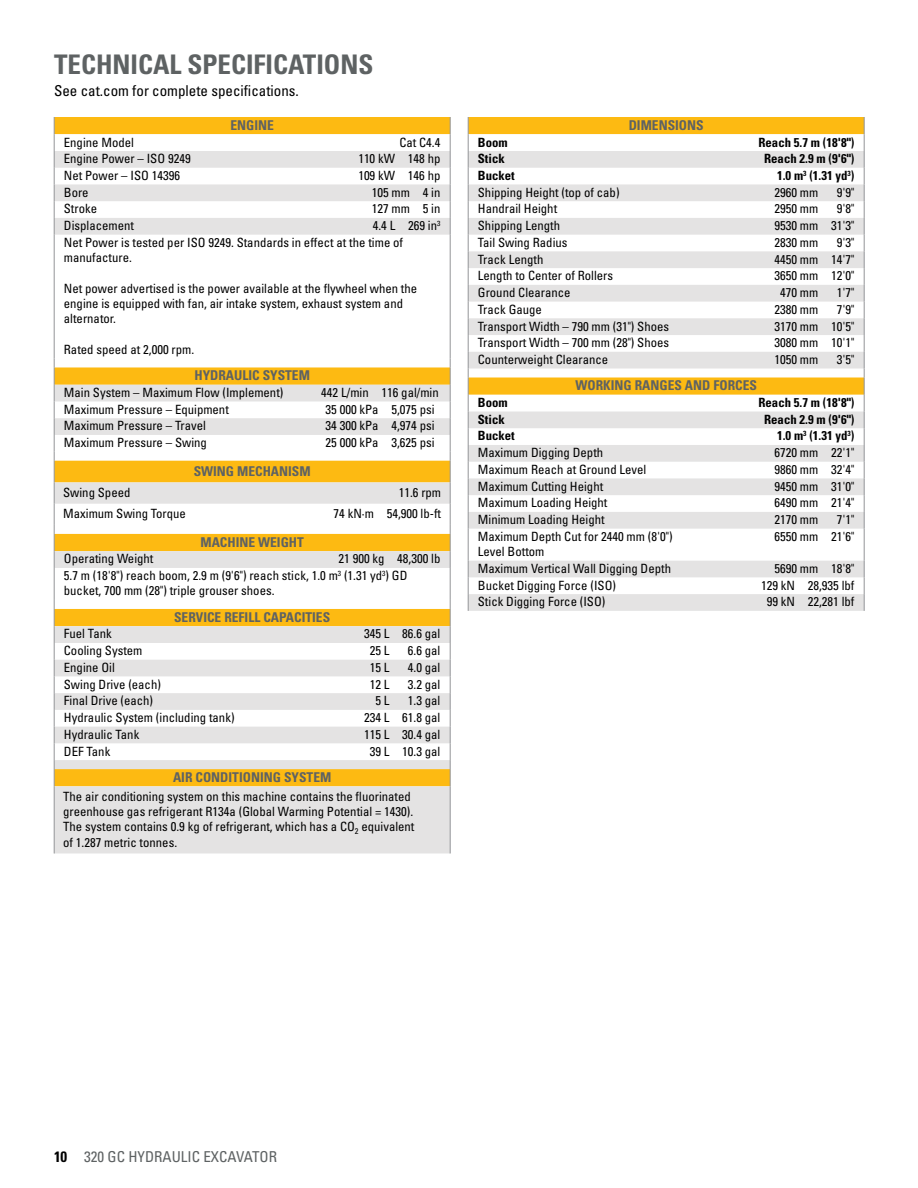
<style>
.page{position:relative;width:918px;height:1188px;background:#fff}
.page>*{position:absolute;margin:0;border:0;box-sizing:border-box;transform-origin:0 0}
.t1{font:700 condensed 27px "Univers LT Std";color:#5e6263}
.t2{font:condensed 15px "Univers LT Std";color:#000}
.t3{font:condensed 15px "Univers LT Std";color:#5e6263}
.t4{font:700 condensed 13.5px "Univers LT Std";color:#5e6263}
.t5{font:condensed 12.75px/15.3px "Univers LT Std";color:#000}
.t6{font:700 condensed 12.75px "Univers LT Std";color:#000}
.s1{font-weight:700;color:#000}
</style>
<div class="page">
<div style="left:55px;top:117px;width:395px;height:17px;background:#fdba12"></div>
<svg style="left:55px;top:151px;width:395px;height:702px"></svg>
<svg style="left:54px;top:117px;width:1px;height:118px"></svg>
<hr style="left:54px;top:235px;width:1px;height:123px;background:#939598">
<svg style="left:54px;top:358px;width:1px;height:210px"></svg>
<hr style="left:54px;top:568px;width:1px;height:32px;background:#939598">
<svg style="left:54px;top:600px;width:1px;height:186px"></svg>
<hr style="left:54px;top:786px;width:1px;height:67px;background:#939598">
<svg style="left:450px;top:117px;width:1px;height:118px"></svg>
<hr style="left:450px;top:235px;width:1px;height:123px;background:#939598">
<svg style="left:450px;top:358px;width:1px;height:210px"></svg>
<hr style="left:450px;top:568px;width:1px;height:32px;background:#939598">
<svg style="left:450px;top:600px;width:1px;height:186px"></svg>
<hr style="left:450px;top:786px;width:1px;height:67px;background:#939598">
<div style="left:469px;top:117px;width:395px;height:17px;background:#fdba12"></div>
<svg style="left:469px;top:151px;width:395px;height:460px"></svg>
<svg style="left:468px;top:117px;width:1px;height:412px"></svg>
<hr style="left:468px;top:529px;width:1px;height:32px;background:#939598">
<svg style="left:468px;top:561px;width:1px;height:50px"></svg>
<svg style="left:864px;top:117px;width:1px;height:412px"></svg>
<hr style="left:864px;top:529px;width:1px;height:32px;background:#939598">
<svg style="left:864px;top:561px;width:1px;height:50px"></svg>
<h1 class="t1" style="left:54px;top:47px;width:321px">TECHNICAL SPECIFICATIONS</h1>
<p class="t2" style="left:54px;top:81px;width:246px">See cat.com for complete specifications.</p>
<p class="t4" style="left:230px;top:117px;width:45px">ENGINE</p>
<p class="t5" style="left:64px;top:134px;width:72px">Engine Model</p>
<p class="t5" style="left:399px;top:134px;width:43px">Cat C4.4</p>
<p class="t5" style="left:64px;top:151px;width:128px">Engine Power – ISO 9249</p>
<p class="t5" style="left:358px;top:151px;width:84px">110 kW 148 hp</p>
<p class="t5" style="left:64px;top:168px;width:118px">Net Power – ISO 14396</p>
<p class="t5" style="left:358px;top:168px;width:84px">109 kW 146 hp</p>
<p class="t5" style="left:64px;top:184px;width:26px">Bore</p>
<p class="t5" style="left:372px;top:184px;width:70px">105 mm 4 in</p>
<p class="t5" style="left:64px;top:201px;width:35px">Stroke</p>
<p class="t5" style="left:372px;top:201px;width:70px">127 mm 5 in</p>
<p class="t5" style="left:64px;top:218px;width:72px">Displacement</p>
<p class="t5" style="left:64px;top:217px;width:378px;line-height:16.8px;text-indent:309px">4.4 L 269 in<sup>3<br></sup>Net Power is tested per ISO 9249. Standards in effect at the time of</p>
<p class="t5" style="left:64px;top:250px;width:69px">manufacture.</p>
<p class="t5" style="left:64px;top:280px;width:355px">Net power advertised is the power available at the flywheel when the engine is equipped with fan, air intake system, exhaust system and alternator.</p>
<p class="t5" style="left:64px;top:342px;width:132px">Rated speed at 2,000 rpm.</p>
<p class="t4" style="left:194px;top:367px;width:117px">HYDRAULIC SYSTEM</p>
<p class="t5" style="left:64px;top:385px;width:221px">Main System – Maximum Flow (Implement)</p>
<p class="t5" style="left:321px;top:385px;width:119px">442 L/min 116 gal/min</p>
<p class="t5" style="left:64px;top:401px;width:166px">Maximum Pressure – Equipment</p>
<p class="t5" style="left:326px;top:401px;width:111px">35 000 kPa 5,075 psi</p>
<p class="t5" style="left:64px;top:418px;width:144px">Maximum Pressure – Travel</p>
<p class="t5" style="left:326px;top:418px;width:111px">34 300 kPa 4,974 psi</p>
<p class="t5" style="left:64px;top:435px;width:145px">Maximum Pressure – Swing</p>
<p class="t5" style="left:326px;top:435px;width:111px">25 000 kPa 3,625 psi</p>
<p class="t4" style="left:194px;top:463px;width:119px">SWING MECHANISM</p>
<p class="t5" style="left:63px;top:485px;width:69px">Swing Speed</p>
<p class="t5" style="left:399px;top:485px;width:44px">11.6 rpm</p>
<p class="t5" style="left:63px;top:506px;width:124px">Maximum Swing Torque</p>
<p class="t5" style="left:334px;top:506px;width:109px">74 kN·m 54,900 lb-ft</p>
<p class="t4" style="left:200px;top:534px;width:105px">MACHINE WEIGHT</p>
<p class="t5" style="left:64px;top:551px;width:91px">Operating Weight</p>
<p class="t5" style="left:64px;top:550px;width:378px;line-height:16.8px;text-indent:275px">21 900 kg 48,300 lb<br>5.7 m (18'8") reach boom, 2.9 m (9'6") reach stick, 1.0 m<sup>3</sup> (1.31 yd<sup>3</sup>) GD</p>
<p class="t5" style="left:64px;top:583px;width:212px">bucket, 700 mm (28") triple grouser shoes.</p>
<p class="t4" style="left:174px;top:609px;width:158px">SERVICE REFILL CAPACITIES</p>
<p class="t5" style="left:64px;top:626px;width:49px">Fuel Tank</p>
<p class="t5" style="left:364px;top:626px;width:78px">345 L 86.6 gal</p>
<p class="t5" style="left:64px;top:643px;width:80px">Cooling System</p>
<p class="t5" style="left:370px;top:643px;width:21px">25 L</p>
<p class="t5" style="left:408px;top:643px;width:34px">6.6 gal</p>
<p class="t5" style="left:64px;top:660px;width:52px">Engine Oil</p>
<p class="t5" style="left:370px;top:660px;width:21px">15 L</p>
<p class="t5" style="left:408px;top:660px;width:34px">4.0 gal</p>
<p class="t5" style="left:64px;top:676px;width:99px">Swing Drive (each)</p>
<p class="t5" style="left:370px;top:676px;width:21px">12 L</p>
<p class="t5" style="left:408px;top:676px;width:34px">3.2 gal</p>
<p class="t5" style="left:64px;top:693px;width:91px">Final Drive (each)</p>
<p class="t5" style="left:375px;top:693px;width:16px">5 L</p>
<p class="t5" style="left:408px;top:693px;width:34px">1.3 gal</p>
<p class="t5" style="left:64px;top:710px;width:172px">Hydraulic System (including tank)</p>
<p class="t5" style="left:364px;top:710px;width:78px">234 L 61.8 gal</p>
<p class="t5" style="left:64px;top:726px;width:77px">Hydraulic Tank</p>
<p class="t5" style="left:364px;top:726px;width:78px">115 L 30.4 gal</p>
<p class="t5" style="left:64px;top:743px;width:48px">DEF Tank</p>
<p class="t5" style="left:370px;top:743px;width:72px">39 L 10.3 gal</p>
<p class="t4" style="left:173px;top:769px;width:160px">AIR CONDITIONING SYSTEM</p>
<p class="t5" style="left:63px;top:788px;width:353px">The air conditioning system on this machine contains the fluorinated greenhouse gas refrigerant R134a (Global Warming Potential = 1430).<br>The system contains 0.9 kg of refrigerant, which has a CO<sub>2</sub> equivalent of 1.287 metric tonnes.</p>
<p class="t4" style="left:629px;top:117px;width:77px">DIMENSIONS</p>
<p class="t6" style="left:478px;top:134px;width:31px">Boom</p>
<p class="t6" style="left:759px;top:134px;width:97px">Reach 5.7 m (18'8")</p>
<p class="t6" style="left:478px;top:151px;width:28px">Stick</p>
<p class="t6" style="left:764px;top:151px;width:92px">Reach 2.9 m (9'6")</p>
<p class="t6" style="left:478px;top:168px;width:38px">Bucket</p>
<p class="t6" style="left:777px;top:168px;width:79px">1.0 m<sup>3</sup> (1.31 yd<sup>3</sup>)</p>
<p class="t5" style="left:478px;top:184px;width:143px">Shipping Height (top of cab)</p>
<p class="t5" style="left:774px;top:184px;width:45px">2960 mm</p>
<p class="t5" style="left:837px;top:184px;width:19px">9'9"</p>
<p class="t5" style="left:478px;top:201px;width:81px">Handrail Height</p>
<p class="t5" style="left:774px;top:201px;width:45px">2950 mm</p>
<p class="t5" style="left:837px;top:201px;width:19px">9'8"</p>
<p class="t5" style="left:478px;top:218px;width:84px">Shipping Length</p>
<p class="t5" style="left:774px;top:218px;width:81px">9530 mm 31'3"</p>
<p class="t5" style="left:478px;top:235px;width:91px">Tail Swing Radius</p>
<p class="t5" style="left:774px;top:235px;width:45px">2830 mm</p>
<p class="t5" style="left:837px;top:235px;width:19px">9'3"</p>
<p class="t5" style="left:478px;top:251px;width:67px">Track Length</p>
<p class="t5" style="left:774px;top:251px;width:81px">4450 mm 14'7"</p>
<p class="t5" style="left:478px;top:268px;width:137px">Length to Center of Rollers</p>
<p class="t5" style="left:774px;top:268px;width:81px">3650 mm 12'0"</p>
<p class="t5" style="left:478px;top:285px;width:94px">Ground Clearance</p>
<p class="t5" style="left:780px;top:285px;width:40px">470 mm</p>
<p class="t5" style="left:837px;top:285px;width:19px">1'7"</p>
<p class="t5" style="left:478px;top:301px;width:66px">Track Gauge</p>
<p class="t5" style="left:774px;top:301px;width:45px">2380 mm</p>
<p class="t5" style="left:837px;top:301px;width:19px">7'9"</p>
<p class="t5" style="left:478px;top:318px;width:193px">Transport Width – 790 mm (31") Shoes</p>
<p class="t5" style="left:774px;top:318px;width:81px">3170 mm 10'5"</p>
<p class="t5" style="left:478px;top:335px;width:193px">Transport Width – 700 mm (28") Shoes</p>
<p class="t5" style="left:774px;top:335px;width:81px">3080 mm 10'1"</p>
<p class="t5" style="left:478px;top:352px;width:132px">Counterweight Clearance</p>
<p class="t5" style="left:774px;top:352px;width:45px">1050 mm</p>
<p class="t5" style="left:837px;top:352px;width:19px">3'5"</p>
<p class="t4" style="left:575px;top:377px;width:183px">WORKING RANGES AND FORCES</p>
<p class="t6" style="left:478px;top:395px;width:31px">Boom</p>
<p class="t6" style="left:759px;top:395px;width:97px">Reach 5.7 m (18'8")</p>
<p class="t6" style="left:478px;top:411px;width:28px">Stick</p>
<p class="t6" style="left:764px;top:411px;width:92px">Reach 2.9 m (9'6")</p>
<p class="t6" style="left:478px;top:428px;width:38px">Bucket</p>
<p class="t6" style="left:777px;top:428px;width:79px">1.0 m<sup>3</sup> (1.31 yd<sup>3</sup>)</p>
<p class="t5" style="left:478px;top:445px;width:127px">Maximum Digging Depth</p>
<p class="t5" style="left:774px;top:445px;width:81px">6720 mm 22'1"</p>
<p class="t5" style="left:478px;top:462px;width:170px">Maximum Reach at Ground Level</p>
<p class="t5" style="left:774px;top:462px;width:81px">9860 mm 32'4"</p>
<p class="t5" style="left:478px;top:478px;width:127px">Maximum Cutting Height</p>
<p class="t5" style="left:774px;top:478px;width:81px">9450 mm 31'0"</p>
<p class="t5" style="left:478px;top:495px;width:131px">Maximum Loading Height</p>
<p class="t5" style="left:774px;top:495px;width:81px">6490 mm 21'4"</p>
<p class="t5" style="left:478px;top:512px;width:128px">Minimum Loading Height</p>
<p class="t5" style="left:774px;top:512px;width:45px">2170 mm</p>
<p class="t5" style="left:837px;top:512px;width:19px">7'1"</p>
<p class="t5" style="left:478px;top:528px;width:196px">Maximum Depth Cut for 2440 mm (8'0")<br>Level Bottom</p>
<p class="t5" style="left:774px;top:528px;width:81px">6550 mm 21'6"</p>
<p class="t5" style="left:478px;top:561px;width:195px">Maximum Vertical Wall Digging Depth</p>
<p class="t5" style="left:774px;top:561px;width:81px">5690 mm 18'8"</p>
<p class="t5" style="left:478px;top:577px;width:140px">Bucket Digging Force (ISO)</p>
<p class="t5" style="left:761px;top:577px;width:95px">129 kN 28,935 lbf</p>
<p class="t5" style="left:478px;top:594px;width:129px">Stick Digging Force (ISO)</p>
<p class="t5" style="left:767px;top:594px;width:89px">99 kN 22,281 lbf</p>
<p class="t3" style="left:54px;top:1147px;width:225px"><span class="s1">10</span> 320 GC HYDRAULIC EXCAVATOR</p>
</div>
